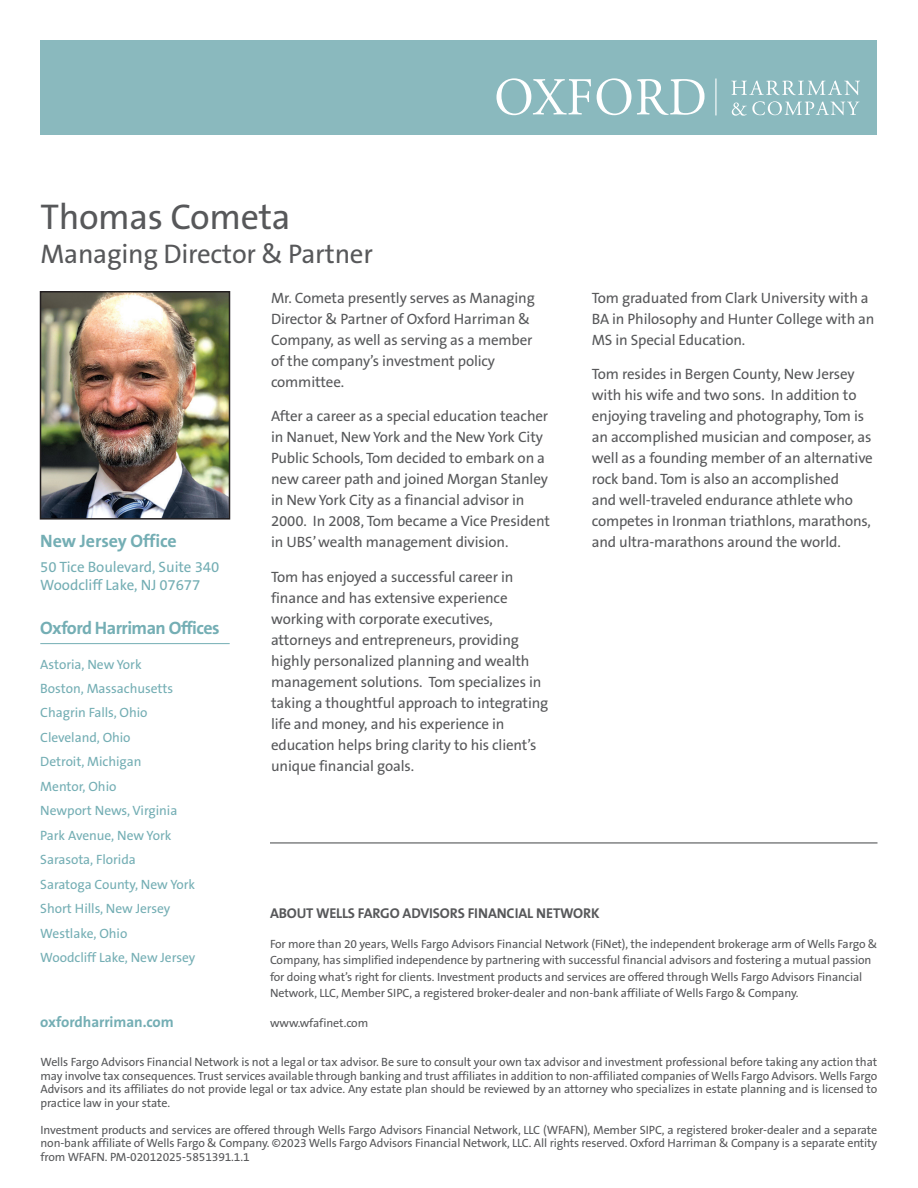
<style>
.page{position:relative;width:918px;height:1188px;background:#fff}
.page>*{position:absolute;margin:0;border:0;box-sizing:border-box;transform-origin:0 0}
.t1{font:36px "The Sans B5 Plain";letter-spacing:-.01em;color:#57585a}
.t2{font:27px "The Sans B5 Plain";letter-spacing:-.01em;color:#57585a}
.t3{font:700 18px "The Sans B7";letter-spacing:-.03em;color:#74aeb4}
.t4{font:700 18px "The Sans B7";letter-spacing:-.005em;color:#74aeb4}
.t5{font:15px/21px "The Sans B5 Plain";letter-spacing:-.01em;color:#57585a}
.t6{font:15px "The Sans B5 Plain";letter-spacing:-.005em;color:#74aeb4}
.t7{font:700 15px "The Sans B7";letter-spacing:-.005em;color:#74aeb4}
.t8{font:700 14.25px "The Sans B7";letter-spacing:-.01em;color:#57585a}
.t9{font:13.5px "The Sans B5 Plain";letter-spacing:-.005em;color:#74aeb4}
.t10{font:12px/13.5px "The Sans B5 Plain";letter-spacing:-.01em;color:#57585a;text-align:justify}
</style>
<div class="page">
<div style="left:40px;top:40px;width:838px;height:95px;background:#8ab9be"></div>
<svg style="left:496px;top:78px;width:95px;height:37px"></svg>
<svg style="left:597px;top:78px;width:108px;height:37px"></svg>
<svg style="left:731px;top:80px;width:129px;height:15px"></svg>
<svg style="left:732px;top:101px;width:128px;height:15px"></svg>
<hr style="left:715px;top:79px;width:1px;height:36px;background:#fff">
<hr style="left:270px;top:842px;width:608px;height:2px;background:#57585a">
<img style="left:43px;top:294px;width:184px;height:223px">
<div style="left:40px;top:291px;width:190px;height:229px;border:2px solid #231f20"></div>
<hr style="left:40px;top:643px;width:190px;height:1px;background:#74aeb4">
<p class="t1" style="left:40px;top:199px;width:252px">Thomas Cometa</p>
<p class="t2" style="left:40px;top:240px;width:334px">Managing Director &amp; Partner</p>
<p class="t4" style="left:40px;top:532px;width:138px">New Jersey Office</p>
<p class="t6" style="left:40px;top:559px;width:181px">50 Tice Boulevard, Suite 340</p>
<p class="t6" style="left:40px;top:577px;width:162px">Woodcliff Lake, NJ 07677</p>
<p class="t3" style="left:40px;top:619px;width:181px">Oxford Harriman Offices</p>
<p class="t9" style="left:40px;top:657px;width:103px">Astoria, New York</p>
<p class="t9" style="left:40px;top:681px;width:134px">Boston, Massachusetts</p>
<p class="t9" style="left:40px;top:706px;width:109px">Chagrin Falls, Ohio</p>
<p class="t9" style="left:40px;top:730px;width:92px">Cleveland, Ohio</p>
<p class="t9" style="left:40px;top:755px;width:103px">Detroit, Michigan</p>
<p class="t9" style="left:40px;top:779px;width:78px">Mentor, Ohio</p>
<p class="t9" style="left:40px;top:804px;width:139px">Newport News, Virginia</p>
<p class="t9" style="left:40px;top:828px;width:133px">Park Avenue, New York</p>
<p class="t9" style="left:40px;top:853px;width:97px">Sarasota, Florida</p>
<p class="t9" style="left:40px;top:877px;width:156px">Saratoga County, New York</p>
<p class="t9" style="left:40px;top:902px;width:132px">Short Hills, New Jersey</p>
<p class="t9" style="left:40px;top:926px;width:89px">Westlake, Ohio</p>
<p class="t9" style="left:40px;top:951px;width:156px">Woodcliff Lake, New Jersey</p>
<p class="t5" style="left:271px;top:288px;width:265px">Mr. Cometa presently serves as Managing<br>Director &amp; Partner of Oxford Harriman &amp;<br>Company, as well as serving as a member of the company’s investment policy committee.</p>
<p class="t5" style="left:271px;top:406px;width:280px">After a career as a special education teacher in Nanuet, New York and the New York City Public Schools, Tom decided to embark on a new career path and joined Morgan Stanley in New York City as a financial advisor in 2000. In 2008, Tom became a Vice President in UBS’ wealth management division.</p>
<p class="t5" style="left:271px;top:567px;width:279px">Tom has enjoyed a successful career in finance and has extensive experience working with corporate executives, attorneys and entrepreneurs, providing highly personalized planning and wealth management solutions. Tom specializes in taking a thoughtful approach to integrating life and money, and his experience in education helps bring clarity to his client’s unique financial goals.</p>
<p class="t5" style="left:592px;top:288px;width:284px">Tom graduated from Clark University with a<br>BA in Philosophy and Hunter College with an<br>MS in Special Education.</p>
<p class="t5" style="left:592px;top:364px;width:283px">Tom resides in Bergen County, New Jersey with his wife and two sons. In addition to enjoying traveling and photography, Tom is an accomplished musician and composer, as well as a founding member of an alternative rock band. Tom is also an accomplished<br>and well-traveled endurance athlete who competes in Ironman triathlons, marathons, and ultra-marathons around the world.</p>
<p class="t8" style="left:270px;top:905px;width:331px">ABOUT WELLS FARGO ADVISORS FINANCIAL NETWORK</p>
<p class="t10" style="left:270px;top:936px;width:609px;line-height:16.5px;text-align:left">For more than 20 years, Wells Fargo Advisors Financial Network (FiNet), the independent brokerage arm of Wells Fargo &amp; Company, has simplified independence by partnering with successful financial advisors and fostering a mutual passion for doing what’s right for clients. Investment products and services are offered through Wells Fargo Advisors Financial Network, LLC, Member SIPC, a registered broker-dealer and non-bank affiliate of Wells Fargo &amp; Company.</p>
<p class="t7" style="left:40px;top:1014px;width:135px">oxfordharriman.com</p>
<p class="t10" style="left:270px;top:1017px;width:100px">www.wfafinet.com</p>
<p class="t10" style="left:40px;top:1056px;width:839px">Wells Fargo Advisors Financial Network is not a legal or tax advisor. Be sure to consult your own tax advisor and investment professional before taking any action that may involve tax consequences. Trust services available through banking and trust affiliates in addition to non-affiliated companies of Wells Fargo Advisors. Wells Fargo Advisors and its affiliates do not provide legal or tax advice. Any estate plan should be reviewed by an attorney who specializes in estate planning and is licensed to practice law in your state.</p>
<p class="t10" style="left:40px;top:1123px;width:838px">Investment products and services are offered through Wells Fargo Advisors Financial Network, LLC (WFAFN), Member SIPC, a registered broker-dealer and a separate non-bank affiliate of Wells Fargo &amp; Company. ©2023 Wells Fargo Advisors Financial Network, LLC. All rights reserved. Oxford Harriman &amp; Company is a separate entity from WFAFN. PM-02012025-5851391.1.1</p>
</div>
